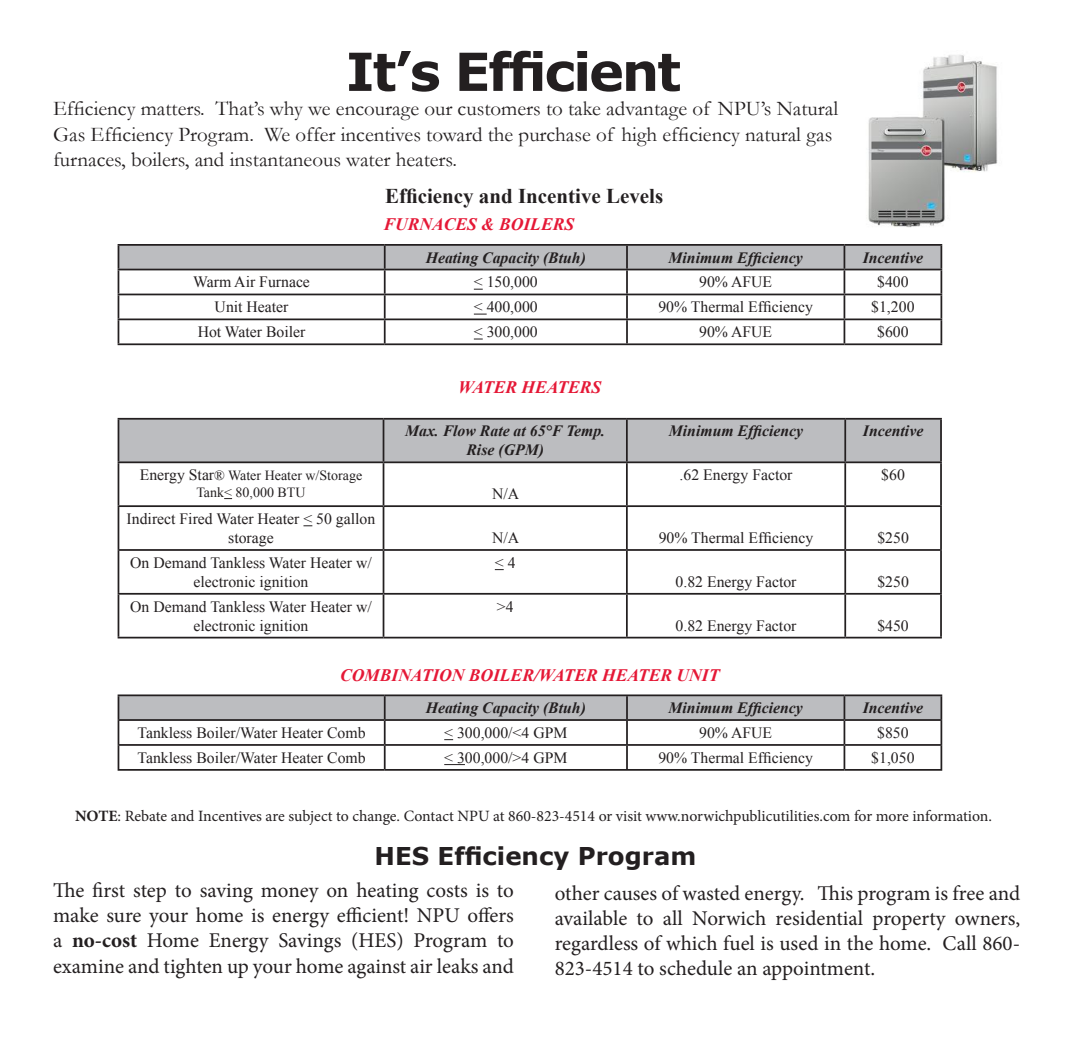
<style>
.page{position:relative;width:1071px;height:1050px;background:#fff}
.page>*{position:absolute;margin:0;border:0;box-sizing:border-box;transform-origin:0 0}
.t1{font:700 52.5px "Verdana";letter-spacing:-.04em;color:#231f20}
.t2{font:700 24.5px "Verdana";color:#231f20}
.t3{font:21px/25.2px "Minion Pro";color:#231f20;text-align:justify}
.t4{font:21px/25.2px "Garamond";color:#231f20}
.t5{font:700 21px "Times New Roman";color:#231f20}
.t6{font:italic 700 17.5px "Times New Roman";color:#e51836}
.t7{font:15.75px/18.9px "Times New Roman";color:#231f20;text-align:center}
.t8{font:italic 700 15.75px/18.9px "Times New Roman";color:#231f20;text-align:center}
.t9{font:15.75px "Minion Pro";letter-spacing:-.005em;color:#231f20}
.t10{font:14px/16.8px "Times New Roman";color:#231f20;text-align:center}
.s1{font-size:15.75px}
.s2{font-weight:700}
</style>
<div class="page">
<hr style="left:118px;top:244px;width:267px;height:2px;background:#231f20">
<hr style="left:385px;top:244px;width:242px;height:2px;background:#231f20">
<hr style="left:627px;top:244px;width:217px;height:2px;background:#231f20">
<hr style="left:844px;top:244px;width:98px;height:2px;background:#231f20">
<hr style="left:118px;top:343px;width:267px;height:2px;background:#231f20">
<hr style="left:385px;top:343px;width:242px;height:2px;background:#231f20">
<hr style="left:627px;top:343px;width:217px;height:2px;background:#231f20">
<hr style="left:844px;top:343px;width:98px;height:2px;background:#231f20">
<svg style="left:118px;top:245px;width:824px;height:98px"></svg>
<div style="left:119px;top:420px;width:821px;height:41px;background:#bcbdc0"></div>
<hr style="left:118px;top:418px;width:266px;height:2px;background:#231f20">
<hr style="left:118px;top:420px;width:1px;height:41px;background:#231f20">
<hr style="left:384px;top:418px;width:243px;height:2px;background:#231f20">
<hr style="left:383px;top:420px;width:1px;height:41px;background:#231f20">
<hr style="left:627px;top:418px;width:218px;height:2px;background:#231f20">
<hr style="left:626px;top:420px;width:2px;height:41px;background:#231f20">
<hr style="left:845px;top:418px;width:97px;height:2px;background:#231f20">
<hr style="left:844px;top:420px;width:2px;height:41px;background:#231f20">
<hr style="left:940px;top:420px;width:2px;height:41px;background:#231f20">
<hr style="left:118px;top:461px;width:266px;height:2px;background:#231f20">
<hr style="left:118px;top:463px;width:1px;height:42px;background:#231f20">
<hr style="left:384px;top:461px;width:243px;height:2px;background:#231f20">
<hr style="left:383px;top:463px;width:1px;height:42px;background:#231f20">
<hr style="left:627px;top:461px;width:218px;height:2px;background:#231f20">
<hr style="left:626px;top:463px;width:2px;height:42px;background:#231f20">
<hr style="left:845px;top:461px;width:97px;height:2px;background:#231f20">
<hr style="left:844px;top:463px;width:2px;height:42px;background:#231f20">
<hr style="left:940px;top:463px;width:2px;height:42px;background:#231f20">
<hr style="left:118px;top:505px;width:266px;height:2px;background:#231f20">
<hr style="left:118px;top:507px;width:1px;height:42px;background:#231f20">
<hr style="left:384px;top:505px;width:243px;height:2px;background:#231f20">
<hr style="left:383px;top:507px;width:1px;height:42px;background:#231f20">
<hr style="left:627px;top:505px;width:218px;height:2px;background:#231f20">
<hr style="left:626px;top:507px;width:2px;height:42px;background:#231f20">
<hr style="left:845px;top:505px;width:97px;height:2px;background:#231f20">
<hr style="left:844px;top:507px;width:2px;height:42px;background:#231f20">
<hr style="left:940px;top:507px;width:2px;height:42px;background:#231f20">
<hr style="left:118px;top:549px;width:266px;height:2px;background:#231f20">
<hr style="left:118px;top:551px;width:1px;height:42px;background:#231f20">
<hr style="left:384px;top:549px;width:243px;height:2px;background:#231f20">
<hr style="left:383px;top:551px;width:1px;height:42px;background:#231f20">
<hr style="left:627px;top:549px;width:218px;height:2px;background:#231f20">
<hr style="left:626px;top:551px;width:2px;height:42px;background:#231f20">
<hr style="left:845px;top:549px;width:97px;height:2px;background:#231f20">
<hr style="left:844px;top:551px;width:2px;height:42px;background:#231f20">
<hr style="left:940px;top:551px;width:2px;height:42px;background:#231f20">
<hr style="left:118px;top:593px;width:266px;height:2px;background:#231f20">
<hr style="left:118px;top:595px;width:1px;height:42px;background:#231f20">
<hr style="left:384px;top:593px;width:243px;height:2px;background:#231f20">
<hr style="left:383px;top:595px;width:1px;height:42px;background:#231f20">
<hr style="left:627px;top:593px;width:218px;height:2px;background:#231f20">
<hr style="left:626px;top:595px;width:2px;height:42px;background:#231f20">
<hr style="left:845px;top:593px;width:97px;height:2px;background:#231f20">
<hr style="left:844px;top:595px;width:2px;height:42px;background:#231f20">
<hr style="left:940px;top:595px;width:2px;height:42px;background:#231f20">
<hr style="left:118px;top:637px;width:266px;height:1px;background:#231f20">
<hr style="left:384px;top:637px;width:243px;height:1px;background:#231f20">
<hr style="left:627px;top:637px;width:218px;height:1px;background:#231f20">
<hr style="left:845px;top:637px;width:97px;height:1px;background:#231f20">
<hr style="left:118px;top:694px;width:267px;height:2px;background:#231f20">
<hr style="left:385px;top:694px;width:242px;height:2px;background:#231f20">
<hr style="left:627px;top:694px;width:217px;height:2px;background:#231f20">
<hr style="left:844px;top:694px;width:98px;height:2px;background:#231f20">
<hr style="left:118px;top:769px;width:267px;height:2px;background:#231f20">
<hr style="left:385px;top:769px;width:242px;height:2px;background:#231f20">
<hr style="left:627px;top:769px;width:217px;height:2px;background:#231f20">
<hr style="left:844px;top:769px;width:98px;height:2px;background:#231f20">
<svg style="left:118px;top:695px;width:824px;height:74px"></svg>
<img style="left:868px;top:55px;width:130px;height:172px">
<h1 class="t1" style="left:346px;top:38px;width:337px">It’s Efficient</h1>
<p class="t4" style="left:53px;top:96px;width:787px">Efficiency matters. That’s why we encourage our customers to take advantage of NPU’s Natural<br>Gas Efficiency Program. We offer incentives toward the purchase of high efficiency natural gas furnaces, boilers, and instantaneous water heaters.</p>
<h3 class="t5" style="left:385px;top:181px;width:280px">Efficiency and Incentive Levels</h3>
<p class="t6" style="left:383px;top:212px;width:192px">FURNACES &amp; BOILERS</p>
<p class="t8" style="left:426px;top:247px;width:162px">Heating Capacity (Btuh)</p>
<p class="t8" style="left:669px;top:247px;width:136px">Minimum Efficiency</p>
<p class="t8" style="left:863px;top:247px;width:62px">Incentive</p>
<p class="t7" style="left:193px;top:272px;width:118px">Warm Air Furnace</p>
<p class="t7" style="left:474px;top:273px;width:66px">&lt; 150,000</p>
<p class="t7" style="left:699px;top:273px;width:75px">90% AFUE</p>
<p class="t7" style="left:877px;top:273px;width:33px">$400</p>
<p class="t7" style="left:215px;top:297px;width:75px">Unit Heater</p>
<p class="t7" style="left:474px;top:297px;width:66px">&lt; 400,000</p>
<p class="t7" style="left:658px;top:297px;width:156px">90% Thermal Efficiency</p>
<p class="t7" style="left:871px;top:297px;width:45px">$1,200</p>
<p class="t7" style="left:198px;top:322px;width:109px">Hot Water Boiler</p>
<p class="t7" style="left:474px;top:322px;width:66px">&lt; 300,000</p>
<p class="t7" style="left:699px;top:322px;width:75px">90% AFUE</p>
<p class="t7" style="left:877px;top:322px;width:33px">$600</p>
<p class="t6" style="left:458px;top:375px;width:145px">WATER HEATERS</p>
<p class="t10" style="left:140px;top:467px;width:224px"><span class="s1">Energy Star</span>® Water Heater w/Storage<br>Tank&lt; 80,000 BTU</p>
<p class="t7" style="left:127px;top:509px;width:250px">Indirect Fired Water Heater &lt; 50 gallon storage</p>
<p class="t8" style="left:405px;top:421px;width:202px">Max. Flow Rate at 65°F Temp.<br>Rise (GPM)</p>
<p class="t8" style="left:669px;top:421px;width:136px">Minimum Efficiency</p>
<p class="t8" style="left:863px;top:421px;width:62px">Incentive</p>
<p class="t7" style="left:492px;top:484px;width:29px">N/A</p>
<p class="t7" style="left:680px;top:465px;width:115px">.62 Energy Factor</p>
<p class="t7" style="left:881px;top:465px;width:25px">$60</p>
<p class="t7" style="left:492px;top:528px;width:29px">N/A</p>
<p class="t7" style="left:659px;top:528px;width:156px">90% Thermal Efficiency</p>
<p class="t7" style="left:877px;top:528px;width:33px">$250</p>
<p class="t7" style="left:130px;top:553px;width:243px">On Demand Tankless Water Heater w/ electronic ignition</p>
<p class="t7" style="left:495px;top:553px;width:22px">&lt; 4</p>
<p class="t7" style="left:130px;top:597px;width:243px">On Demand Tankless Water Heater w/ electronic ignition</p>
<p class="t7" style="left:497px;top:597px;width:18px">&gt;4</p>
<p class="t7" style="left:676px;top:572px;width:122px">0.82 Energy Factor</p>
<p class="t7" style="left:877px;top:572px;width:33px">$250</p>
<p class="t7" style="left:676px;top:616px;width:122px">0.82 Energy Factor</p>
<p class="t7" style="left:877px;top:616px;width:33px">$450</p>
<p class="t6" style="left:340px;top:663px;width:381px">COMBINATION BOILER/WATER HEATER UNIT</p>
<p class="t8" style="left:426px;top:698px;width:162px">Heating Capacity (Btuh)</p>
<p class="t8" style="left:669px;top:698px;width:136px">Minimum Efficiency</p>
<p class="t8" style="left:863px;top:698px;width:62px">Incentive</p>
<p class="t7" style="left:138px;top:723px;width:230px">Tankless Boiler/Water Heater Comb</p>
<p class="t7" style="left:444px;top:723px;width:125px">&lt; 300,000/&lt;4 GPM</p>
<p class="t7" style="left:699px;top:723px;width:75px">90% AFUE</p>
<p class="t7" style="left:877px;top:723px;width:33px">$850</p>
<p class="t7" style="left:138px;top:748px;width:230px">Tankless Boiler/Water Heater Comb</p>
<p class="t7" style="left:444px;top:748px;width:125px">&lt; 300,000/&gt;4 GPM</p>
<p class="t7" style="left:658px;top:748px;width:156px">90% Thermal Efficiency</p>
<p class="t7" style="left:871px;top:748px;width:45px">$1,050</p>
<p class="t9" style="left:75px;top:805px;width:919px"><span class="s2">NOTE</span>: Rebate and Incentives are subject to change. Contact NPU at 860-823-4514 or visit www.norwichpublicutilities.com for more information.</p>
<h2 class="t2" style="left:375px;top:841px;width:323px">HES Efficiency Program</h2>
<h3 class="t3" style="left:53px;top:878px;width:463px">The first step to saving money on heating costs is to make sure your home is energy efficient! NPU offers a <span class="s2">no-cost</span> Home Energy Savings (HES) Program to examine and tighten up your home against air leaks and</h3>
<h3 class="t3" style="left:555px;top:881px;width:467px">other causes of wasted energy. This program is free and available to all Norwich residential property owners, regardless of which fuel is used in the home. Call 860- 823-4514 to schedule an appointment.</h3>
</div>
